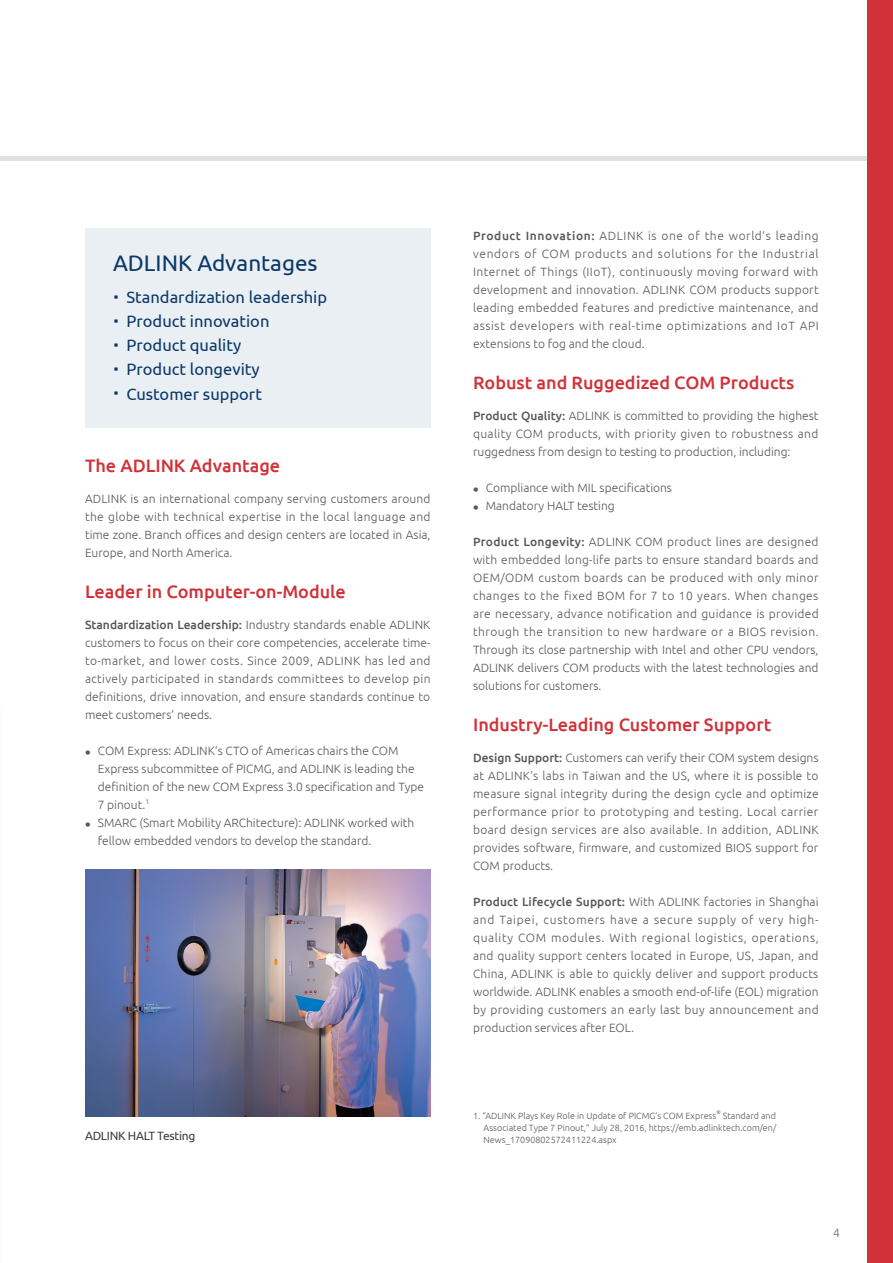
<style>
.page{position:relative;width:893px;height:1263px;background:#fff}
.page>*{position:absolute;margin:0;border:0;box-sizing:border-box;transform-origin:0 0}
.Content{font:22.5px "Ubuntu";color:#0b3869}
.Title1{font:500 18px "Ubuntu";color:#d13138}
.Content-2{font:16.5px "Ubuntu";color:#0b3869}
.Content-3{font:300 12px/18px "Ubuntu";color:#57585a;text-align:justify}
.Title2{font:12px "Ubuntu";letter-spacing:-.025em;color:#3e3e3f}
.t1{font:12px "Ubuntu";color:#88898c}
.Note{font:300 9px/12px "Ubuntu";color:#57585a;text-align:justify}
.t2{font:300 7.05px "Ubuntu";color:#57585a}
.Note-2{font:300 5.25px "Ubuntu";color:#57585a}
.s1{font-weight:500}
</style>
<div class="page">
<hr style="left:0;top:156px;width:868px;height:4px;background:#e0e1df">
<div style="left:868px;top:0;width:25px;height:1263px;background:#d13138"></div>
<div style="left:85px;top:228px;width:346px;height:200px;background:#e9eff3"></div>
<img style="left:85px;top:870px;width:346px;height:246px">
<p class="Content" style="left:113px;top:249px;width:206px">ADLINK Advantages</p>
<p class="Content-2" style="left:126px;top:288px;width:202px">Standardization leadership</p>
<p class="Content-2" style="left:126px;top:312px;width:144px">Product innovation</p>
<p class="Content-2" style="left:126px;top:336px;width:116px">Product quality</p>
<p class="Content-2" style="left:126px;top:360px;width:135px">Product longevity</p>
<p class="Content-2" style="left:126px;top:384px;width:137px">Customer support</p>
<p class="Title1" style="left:85px;top:455px;width:197px">The ADLINK Advantage</p>
<p class="Content-3" style="left:85px;top:490px;width:347px">ADLINK is an international company serving customers around the globe with technical expertise in the local language and time zone. Branch offices and design centers are located in Asia, Europe, and North America.</p>
<p class="Title1" style="left:85px;top:581px;width:262px">Leader in Computer-on-Module</p>
<p class="Content-3" style="left:85px;top:616px;width:347px"><span class="s1">Standardization Leadership:</span> Industry standards enable ADLINK customers to focus on their core competencies, accelerate time&shy;to-market, and lower costs. Since 2009, ADLINK has led and actively participated in standards committees to develop pin definitions, drive innovation, and ensure standards continue to meet customers’ needs.</p>
<p class="Content-3" style="left:98px;top:742px;width:328px;text-align:left;text-indent:-13px">• COM Express: ADLINK’s CTO of Americas chairs the COM Express subcommittee of PICMG, and ADLINK is leading the definition of the new COM Express 3.0 specification and Type 7 pinout.</p>
<p class="t2" style="left:146px;top:797px;width:5px">1</p>
<p class="Content-3" style="left:98px;top:814px;width:318px;text-indent:-13px">• SMARC (Smart Mobility ARChitecture): ADLINK worked with fellow embedded vendors to develop the standard.</p>
<p class="Title2" style="left:85px;top:1129px;width:112px">ADLINK HALT Testing</p>
<p class="Content-3" style="left:473px;top:227px;width:347px"><span class="s1">Product Innovation:</span> ADLINK is one of the world’s leading vendors of COM products and solutions for the Industrial Internet of Things (IIoT), continuously moving forward with development and innovation. ADLINK COM products support leading embedded features and predictive maintenance, and assist developers with real-time optimizations and IoT API extensions to fog and the cloud.</p>
<p class="Title1" style="left:473px;top:371px;width:323px">Robust and Ruggedized COM Products</p>
<p class="Content-3" style="left:473px;top:407px;width:347px"><span class="s1">Product Quality:</span> ADLINK is committed to providing the highest quality COM products, with priority given to robustness and ruggedness from design to testing to production, including:</p>
<p class="Content-3" style="left:473px;top:479px;width:201px">• Compliance with MIL specifications</p>
<p class="Content-3" style="left:473px;top:497px;width:143px">• Mandatory HALT testing</p>
<p class="Content-3" style="left:473px;top:533px;width:347px"><span class="s1">Product Longevity:</span> ADLINK COM product lines are designed with embedded long-life parts to ensure standard boards and OEM/ODM custom boards can be produced with only minor changes to the fixed BOM for 7 to 10 years. When changes are necessary, advance notification and guidance is provided through the transition to new hardware or a BIOS revision.<br>Through its close partnership with Intel and other CPU vendors, ADLINK delivers COM products with the latest technologies and solutions for customers.</p>
<p class="Title1" style="left:473px;top:713px;width:300px">Industry-Leading Customer Support</p>
<p class="Content-3" style="left:473px;top:749px;width:347px"><span class="s1">Design Support:</span> Customers can verify their COM system designs at ADLINK’s labs in Taiwan and the US, where it is possible to measure signal integrity during the design cycle and optimize performance prior to prototyping and testing. Local carrier board design services are also available. In addition, ADLINK provides software, firmware, and customized BIOS support for COM products.</p>
<p class="Content-3" style="left:473px;top:893px;width:347px"><span class="s1">Product Lifecycle Support:</span> With ADLINK factories in Shanghai and Taipei, customers have a secure supply of very high&shy;quality COM modules. With regional logistics, operations, and quality support centers located in Europe, US, Japan, and China, ADLINK is able to quickly deliver and support products worldwide. ADLINK enables a smooth end-of-life (EOL) migration by providing customers an early last buy announcement and production services after EOL.</p>
<p class="Note" style="left:473px;top:1109px;width:245px">1. “ADLINK Plays Key Role in Update of PICMG’s COM Express</p>
<p class="Note-2" style="left:716px;top:1109px;width:6px">®</p>
<p class="Note" style="left:484px;top:1109px;width:294px;text-indent:239px">Standard and Associated Type 7 Pinout,” July 28, 2016, https://emb.adlinktech.com/en/ News_17090802572411224.aspx</p>
<p class="t1" style="left:833px;top:1226px;width:8px">4</p>
</div>
